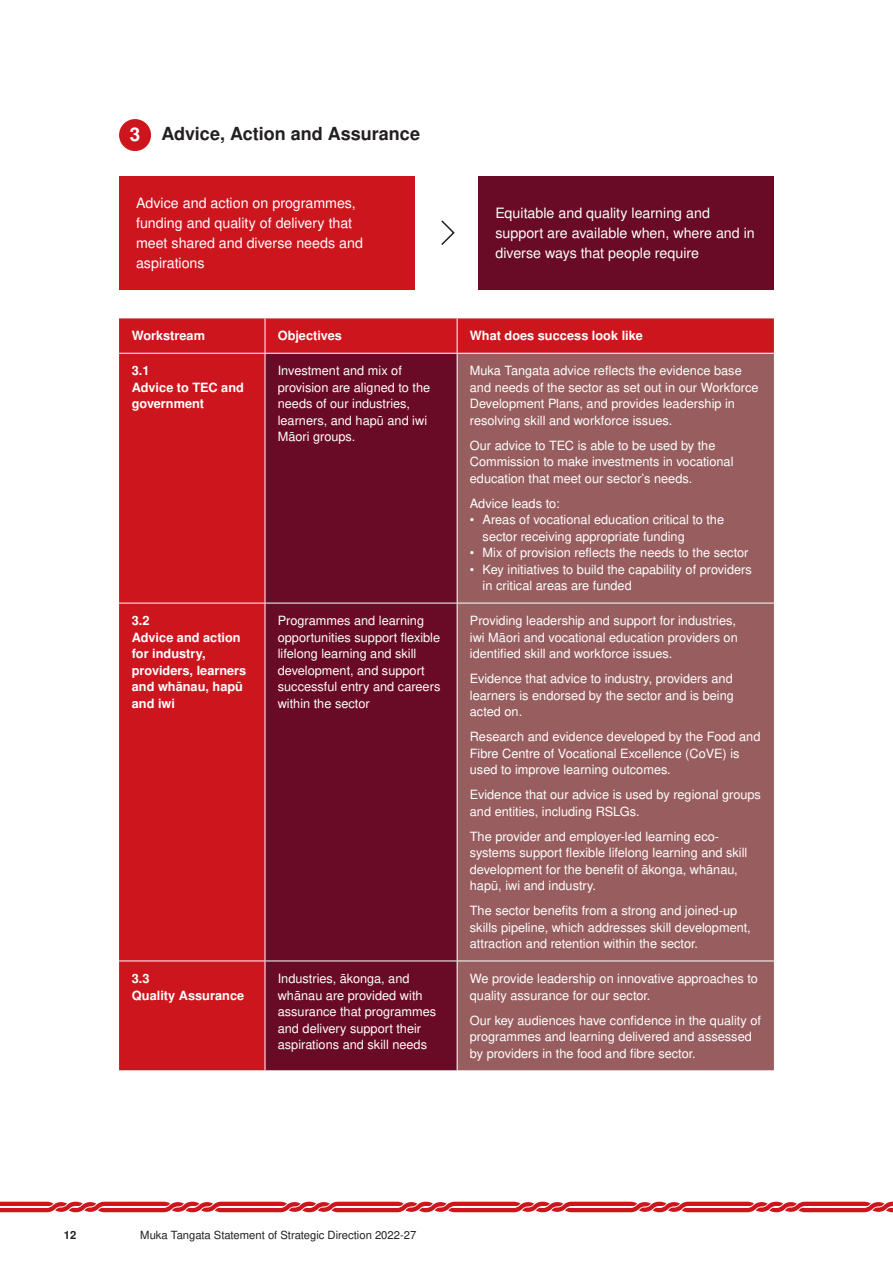
<style>
.page{position:relative;width:893px;height:1263px;background:#fff}
.page>*{position:absolute;margin:0;border:0;box-sizing:border-box;transform-origin:0 0}
.Letter_Bullets{font:700 18.75px "Nimbus San L";color:#fff}
.Sub-Heading_Bold{font:700 18px "Nimbus San L";color:#231f20}
.Body_Copy{font:14.25px/20.2px "Nimbus San L";color:#fff}
.Table_Copy{font:12.75px/16.5px "Nimbus San L";color:#fff}
.Table_Heading{font:700 12.75px/16.5px "Nimbus San L";color:#fff}
.t1{font:11.25px "Nimbus San L";color:#231f20}
.t2{font:700 11.25px "Nimbus San L";color:#231f20}
</style>
<div class="page">
<svg style="left:0;top:1202px;width:893px;height:10px"></svg>
<div style="left:119px;top:318px;width:655px;height:752px;background:#cd151d"></div>
<div style="left:266px;top:354px;width:191px;height:716px;background:#690a26"></div>
<div style="left:458px;top:354px;width:316px;height:716px;background:#985e5f"></div>
<hr style="left:265px;top:318px;width:1px;height:35px;background:#fff">
<hr style="left:457px;top:318px;width:1px;height:35px;background:#fff">
<hr style="left:119px;top:353px;width:146px;height:1px;background:#fff">
<hr style="left:265px;top:353px;width:192px;height:1px;background:#fff">
<hr style="left:265px;top:354px;width:1px;height:249px;background:#fff">
<hr style="left:457px;top:353px;width:317px;height:1px;background:#fff">
<hr style="left:457px;top:354px;width:1px;height:249px;background:#fff">
<hr style="left:119px;top:603px;width:146px;height:1px;background:#fff">
<hr style="left:265px;top:603px;width:192px;height:1px;background:#fff">
<hr style="left:265px;top:603px;width:1px;height:357px;background:#fff">
<hr style="left:457px;top:603px;width:317px;height:1px;background:#fff">
<hr style="left:457px;top:603px;width:1px;height:357px;background:#fff">
<hr style="left:119px;top:960px;width:146px;height:1px;background:#fff">
<hr style="left:265px;top:960px;width:192px;height:1px;background:#fff">
<hr style="left:265px;top:961px;width:1px;height:109px;background:#fff">
<hr style="left:457px;top:960px;width:317px;height:1px;background:#fff">
<hr style="left:457px;top:961px;width:1px;height:109px;background:#fff">
<div style="left:119px;top:176px;width:296px;height:113px;background:#cd151d"></div>
<div style="left:478px;top:176px;width:296px;height:113px;background:#690a26"></div>
<svg style="left:441px;top:220px;width:14px;height:25px"></svg>
<div style="left:119px;top:119px;width:32px;height:32px;background:#cd151d;border-radius:50%"></div>
<p class="Letter_Bullets" style="left:130px;top:121px;width:12px">3</p>
<p class="Sub-Heading_Bold" style="left:161px;top:121px;width:260px">Advice, Action and Assurance</p>
<p class="Body_Copy" style="left:136px;top:192px;width:228px">Advice and action on programmes, funding and quality of delivery that meet shared and diverse needs and aspirations</p>
<p class="Body_Copy" style="left:495px;top:202px;width:261px">Equitable and quality learning and support are available when, where and in diverse ways that people require</p>
<p class="Table_Heading" style="left:132px;top:327px;width:75px">Workstream</p>
<p class="Table_Heading" style="left:278px;top:327px;width:66px">Objectives</p>
<p class="Table_Heading" style="left:470px;top:327px;width:174px">What does success look like</p>
<p class="Table_Heading" style="left:132px;top:362px;width:114px">3.1<br>Advice to TEC and government</p>
<p class="Table_Copy" style="left:278px;top:362px;width:154px">Investment and mix of provision are aligned to the needs of our industries, learners, and hapū and iwi<br>Māori groups.</p>
<p class="Table_Copy" style="left:470px;top:362px;width:290px">Muka Tangata advice reflects the evidence base and needs of the sector as set out in our Workforce Development Plans, and provides leadership in resolving skill and workforce issues.</p>
<p class="Table_Copy" style="left:470px;top:437px;width:265px">Our advice to TEC is able to be used by the<br>Commission to make investments in vocational education that meet our sector’s needs.</p>
<p class="Table_Copy" style="left:470px;top:495px;width:91px">Advice leads to:</p>
<p class="Table_Copy" style="left:483px;top:511px;width:243px;text-indent:-13px">• Areas of vocational education critical to the sector receiving appropriate funding</p>
<p class="Table_Copy" style="left:470px;top:544px;width:280px">• Mix of provision reflects the needs to the sector</p>
<p class="Table_Copy" style="left:483px;top:561px;width:271px;text-indent:-13px">• Key initiatives to build the capability of providers in critical areas are funded</p>
<p class="Table_Heading" style="left:132px;top:612px;width:116px">3.2<br>Advice and action for industry, providers, learners and whānau, hapū and iwi</p>
<p class="Table_Copy" style="left:278px;top:612px;width:164px">Programmes and learning opportunities support flexible lifelong learning and skill development, and support successful entry and careers within the sector</p>
<p class="Table_Copy" style="left:470px;top:612px;width:269px">Providing leadership and support for industries, iwi Māori and vocational education providers on identified skill and workforce issues.</p>
<p class="Table_Copy" style="left:470px;top:670px;width:266px;text-align:justify">Evidence that advice to industry, providers and learners is endorsed by the sector and is being acted on.</p>
<p class="Table_Copy" style="left:470px;top:728px;width:292px">Research and evidence developed by the Food and<br>Fibre Centre of Vocational Excellence (CoVE) is used to improve learning outcomes.</p>
<p class="Table_Copy" style="left:470px;top:786px;width:293px">Evidence that our advice is used by regional groups and entities, including RSLGs.</p>
<p class="Table_Copy" style="left:470px;top:827px;width:279px">The provider and employer-led learning eco&shy;systems support flexible lifelong learning and skill development for the benefit of ākonga, whānau, hapū, iwi and industry.</p>
<p class="Table_Copy" style="left:470px;top:902px;width:282px">The sector benefits from a strong and joined-up skills pipeline, which addresses skill development, attraction and retention within the sector.</p>
<p class="Table_Heading" style="left:132px;top:970px;width:114px">3.3<br>Quality Assurance</p>
<p class="Table_Copy" style="left:278px;top:970px;width:160px">Industries, ākonga, and whānau are provided with assurance that programmes and delivery support their aspirations and skill needs</p>
<p class="Table_Copy" style="left:470px;top:970px;width:289px">We provide leadership on innovative approaches to quality assurance for our sector.</p>
<p class="Table_Copy" style="left:470px;top:1011px;width:293px">Our key audiences have confidence in the quality of programmes and learning delivered and assessed by providers in the food and fibre sector.</p>
<p class="t2" style="left:64px;top:1227px;width:14px">12</p>
<p class="t1" style="left:140px;top:1226px;width:277px">Muka Tangata Statement of Strategic Direction 2022-27</p>
</div>
